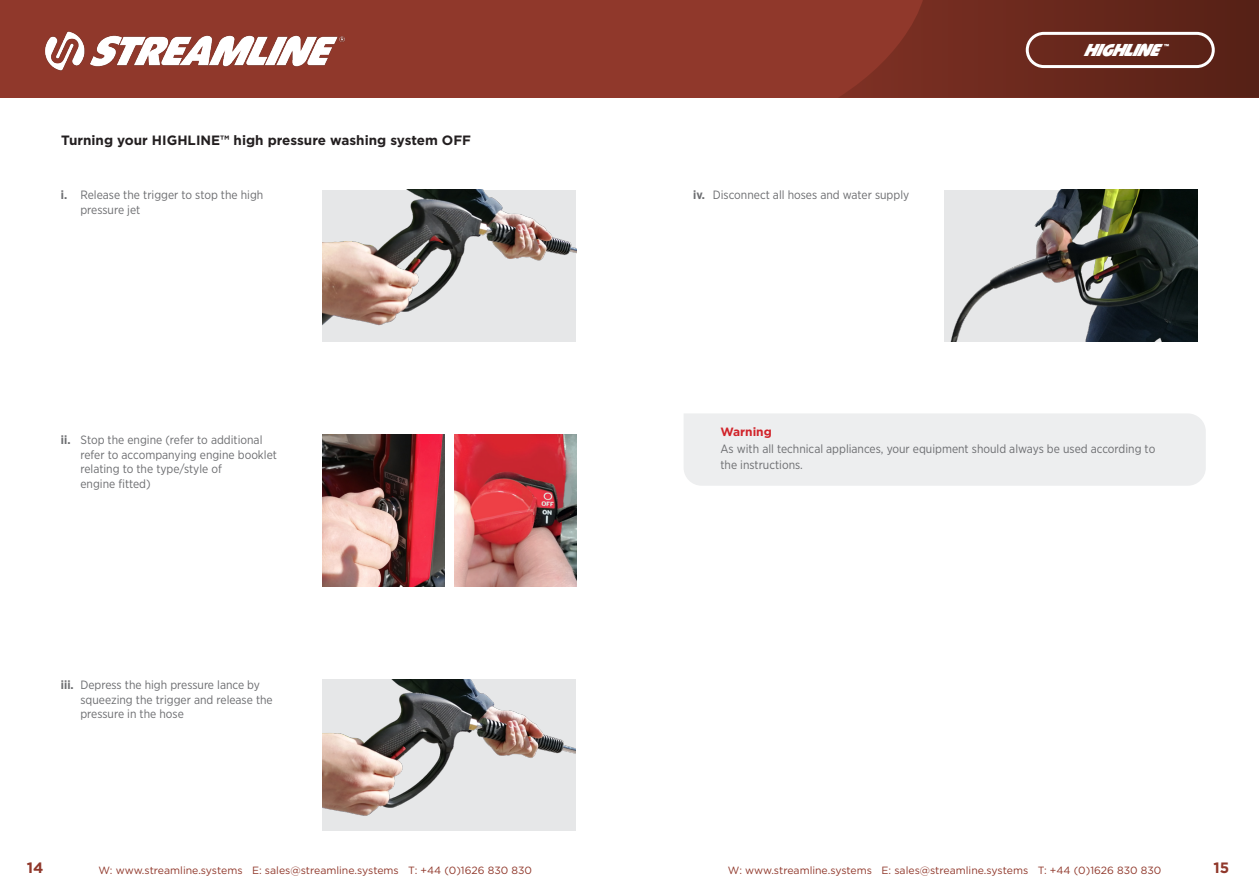
<style>
.page{position:relative;width:1259px;height:893px;background:#fff}
.page>*{position:absolute;margin:0;border:0;box-sizing:border-box;transform-origin:0 0}
.t1{font:italic 18px "Harry Obese";color:#fff}
.t2{font:700 15px "Gotham";color:#90382b}
.t3{font:700 13.5px "Gotham";color:#231f20}
.t4{font:12px/14.4px "Gotham Narrow";color:#6c6d70}
.t5{font:700 12px "Gotham";color:#d1232a}
.t6{font:10.5px "Gotham";color:#90382b}
.t7{font:7.5px "Harry Obese";color:#fff}
.s1{font-weight:700}
</style>
<div class="page">
<div style="left:684px;top:413px;width:521px;height:73px;background:#edeeef"></div>
<img style="left:455px;top:435px;width:122px;height:151px">
<img style="left:322px;top:190px;width:255px;height:151px">
<img style="left:322px;top:680px;width:253px;height:151px">
<img style="left:944px;top:190px;width:253px;height:151px">
<img style="left:323px;top:435px;width:122px;height:151px">
<div style="left:0;top:0;width:1259px;height:98px;background:#90382b"></div>
<svg style="left:839px;top:0;width:420px;height:98px;background:#6d2a1e"></svg>
<div style="left:1025px;top:32px;width:189px;height:36px;border:3px solid #fff;border-radius:17px"></div>
<img style="left:45px;top:31px;width:300px;height:40px">
<p class="t3" style="left:61px;top:132px;width:412px">Turning your HIGHLINE™ high pressure washing system OFF</p>
<p class="t4" style="left:80px;top:188px;width:184px;text-indent:-20px"><span class="s1">i.</span> Release the trigger to stop the high pressure jet</p>
<p class="t4" style="left:693px;top:188px;width:217px"><span class="s1">iv.</span> Disconnect all hoses and water supply</p>
<h1 class="t1" style="left:1083px;top:39px;width:87px">HIGHLINE</h1>
<p class="t7" style="left:1164px;top:42px;width:6px">™</p>
<p class="t4" style="left:80px;top:433px;width:198px;text-indent:-20px"><span class="s1">ii.</span> Stop the engine (refer to additional refer to accompanying engine booklet</p>
<p class="t4" style="left:80px;top:461px;width:143px">relating to the type/style of engine fitted)</p>
<p class="t4" style="left:80px;top:678px;width:194px;text-indent:-20px"><span class="s1">iii.</span> Depress the high pressure lance by squeezing the trigger and release the</p>
<p class="t4" style="left:80px;top:706px;width:105px">pressure in the hose</p>
<p class="t5" style="left:720px;top:424px;width:53px">Warning</p>
<p class="t4" style="left:720px;top:440px;width:436px;line-height:16.5px">As with all technical appliances, your equipment should always be used according to the instructions.</p>
<p class="t2" style="left:27px;top:857px;width:18px">14</p>
<p class="t6" style="left:98px;top:864px;width:435px">W: www.streamline.systems E: sales@streamline.systems T: +44 (0)1626 830 830</p>
<p class="t6" style="left:728px;top:864px;width:435px">W: www.streamline.systems E: sales@streamline.systems T: +44 (0)1626 830 830</p>
<p class="t2" style="left:1213px;top:857px;width:17px">15</p>
</div>
